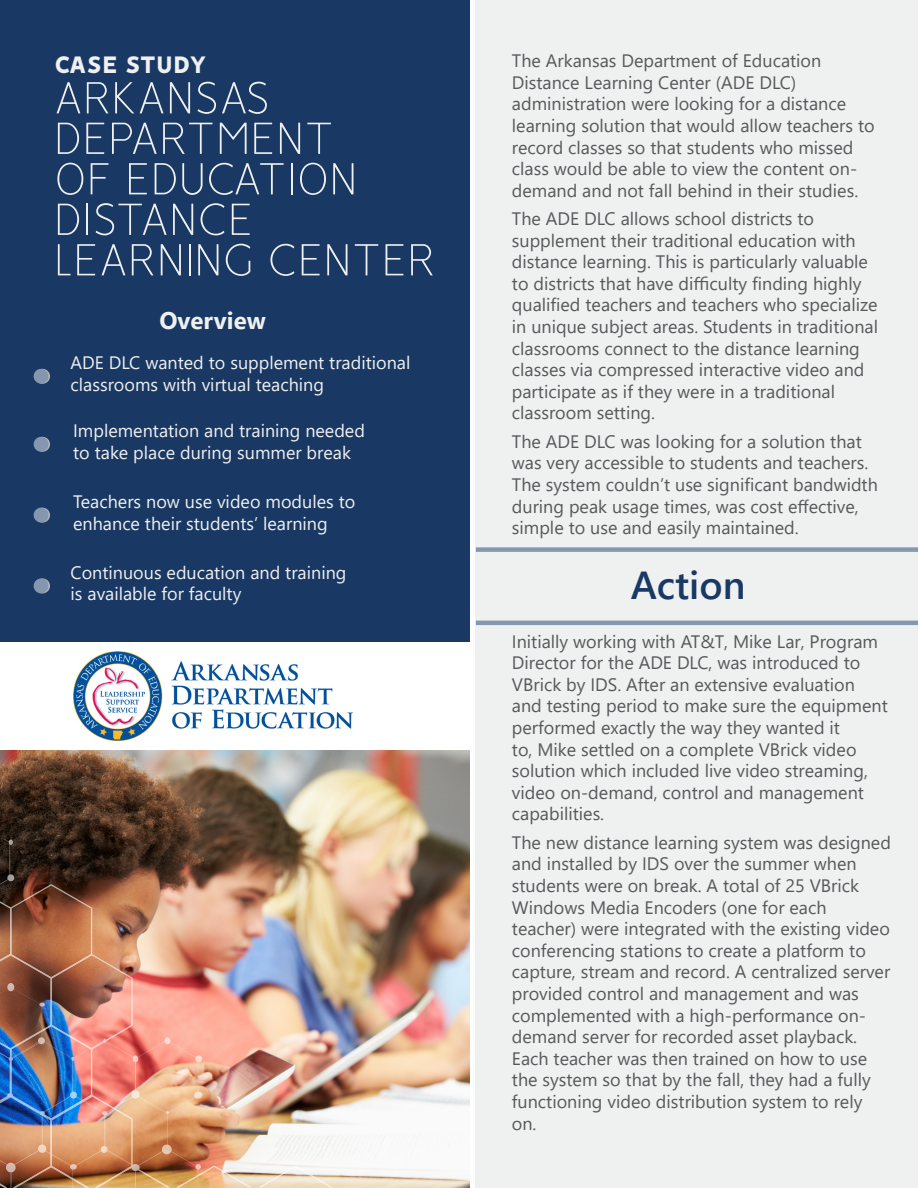
<style>
.page{position:relative;width:918px;height:1188px;background:#fff}
.page>*{position:absolute;margin:0;border:0;box-sizing:border-box;transform-origin:0 0}
.t1{font:100 51px/40.5px "Vision";color:#eff0f0}
.Heading2{font:600 39px "Segoe UI";color:#193863}
.Sub_Title{font:800 27px "Vision";letter-spacing:-.03em;color:#eff0f0}
.Heading1{font:700 24px "Segoe UI";color:#eff0f0}
.Body{font:18px/21.6px "Segoe UI";color:#57585a}
.Body-2{font:18px/21.6px "Segoe UI";color:#eff0f0}
</style>
<div class="page">
<div style="left:476px;top:0;width:442px;height:1188px;background:#eff0f0"></div>
<div style="left:0;top:0;width:469px;height:641px;background:#193863"></div>
<svg style="left:35px;top:437px;width:15px;height:15px"></svg>
<div style="left:34px;top:437px;width:15px;height:15px;background:#8497af;border-radius:50%"></div>
<svg style="left:35px;top:369px;width:15px;height:15px"></svg>
<div style="left:34px;top:369px;width:15px;height:15px;background:#8497af;border-radius:50%"></div>
<svg style="left:35px;top:508px;width:15px;height:15px"></svg>
<div style="left:34px;top:508px;width:15px;height:15px;background:#8497af;border-radius:50%"></div>
<svg style="left:35px;top:578px;width:15px;height:15px"></svg>
<div style="left:34px;top:578px;width:15px;height:15px;background:#8497af;border-radius:50%"></div>
<img style="left:0;top:751px;width:469px;height:437px">
<svg style="left:258px;top:1165px;width:75px;height:23px"></svg>
<img style="left:0;top:839px;width:252px;height:349px">
<div style="left:6px;top:1163px;width:10px;height:9px;background:#d3b6ab;border-radius:50%"></div>
<div style="left:70px;top:1164px;width:7px;height:6px;background:#e5c4b1;border-radius:50%"></div>
<div style="left:101px;top:1146px;width:7px;height:7px;background:#f4dbc6;border-radius:50%"></div>
<svg style="left:131px;top:1164px;width:9px;height:7px"></svg>
<hr style="left:476px;top:621px;width:442px;height:4px;background:#8497af">
<div style="left:476px;top:547px;width:442px;height:5px;background:#8497af"></div>
<img style="left:73px;top:651px;width:279px;height:89px">
<p class="Body" style="left:512px;top:48px;width:364px">The Arkansas Department of Education Distance Learning Center (ADE DLC) administration were looking for a distance learning solution that would allow teachers to record classes so that students who missed class would be able to view the content on&shy;demand and not fall behind in their studies.</p>
<p class="Body" style="left:512px;top:206px;width:368px">The ADE DLC allows school districts to supplement their traditional education with distance learning. This is particularly valuable to districts that have difficulty finding highly qualified teachers and teachers who specialize in unique subject areas. Students in traditional classrooms connect to the distance learning classes via compressed interactive video and participate as if they were in a traditional classroom setting.</p>
<p class="Body" style="left:512px;top:429px;width:368px">The ADE DLC was looking for a solution that was very accessible to students and teachers.<br>The system couldn’t use significant bandwidth during peak usage times, was cost effective, simple to use and easily maintained.</p>
<p class="Sub_Title" style="left:54px;top:48px;width:155px">CASE STUDY</p>
<p class="t1" style="left:54px;top:76px;width:384px">ARKANSAS<br>DEPARTMENT<br>OF EDUCATION<br>DISTANCE<br>LEARNING CENTER</p>
<p class="Heading1" style="left:159px;top:297px;width:108px">Overview</p>
<p class="Body-2" style="left:71px;top:350px;width:341px">ADE DLC wanted to supplement traditional classrooms with virtual teaching</p>
<p class="Body-2" style="left:73px;top:418px;width:293px">Implementation and training needed to take place during summer break</p>
<p class="Body-2" style="left:73px;top:489px;width:284px">Teachers now use video modules to enhance their students’ learning</p>
<p class="Body-2" style="left:71px;top:560px;width:277px">Continuous education and training is available for faculty</p>
<p class="Heading2" style="left:631px;top:549px;width:116px">Action</p>
<p class="Body" style="left:512px;top:629px;width:377px">Initially working with AT&amp;T, Mike Lar, Program Director for the ADE DLC, was introduced to VBrick by IDS. After an extensive evaluation and testing period to make sure the equipment performed exactly the way they wanted it<br>to, Mike settled on a complete VBrick video solution which included live video streaming, video on-demand, control and management capabilities.</p>
<p class="Body" style="left:512px;top:830px;width:381px">The new distance learning system was designed and installed by IDS over the summer when students were on break. A total of 25 VBrick Windows Media Encoders (one for each teacher) were integrated with the existing video conferencing stations to create a platform to capture, stream and record. A centralized server provided control and management and was complemented with a high-performance on&shy;demand server for recorded asset playback.<br>Each teacher was then trained on how to use the system so that by the fall, they had a fully functioning video distribution system to rely on.</p>
</div>
